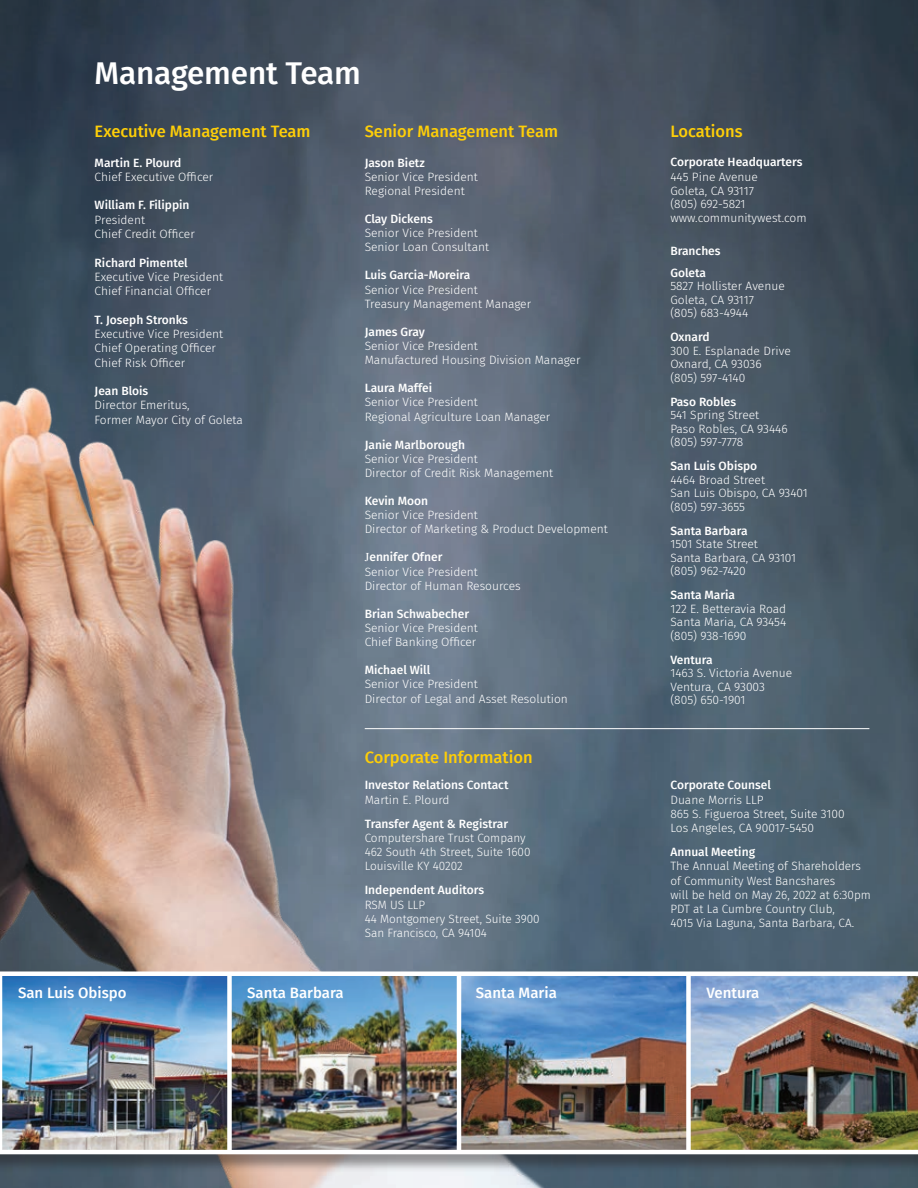
<style>
.page{position:relative;width:918px;height:1188px;background:#fff}
.page>*{position:absolute;margin:0;border:0;box-sizing:border-box;transform-origin:0 0}
.t1{font:500 31.5px "Fira Sans";letter-spacing:-.005em;color:#fff}
.t2{font:500 16.5px "Fira Sans";color:#fece08}
.t3{font:500 15px "Fira Sans";color:#fff}
.t4{font:300 12px/14.2px "Fira Sans";color:#fff}
.t5{font:500 12px/21.6px "Fira Sans";color:#fff}
.s1{font-family:"Times";font-weight:400}
.s2{font-weight:500}
</style>
<div class="page">
<img style="left:0;top:0;width:918px;height:1188px">
<img style="left:0;top:204px;width:579px;height:767px">
<img style="left:0;top:1173px;width:636px;height:15px">
<div style="left:0;top:1129px;width:918px;height:44px;background:#231f20;opacity:.45"></div>
<img style="left:2px;top:976px;width:916px;height:174px">
<hr style="left:365px;top:728px;width:504px;height:1px;background:#fff">
<div style="left:0;top:971px;width:918px;height:5px;background:#fff"></div>
<hr style="left:0;top:1150px;width:918px;height:4px;background:#fff">
<hr style="left:0;top:975px;width:2px;height:177px;background:#fff">
<div style="left:227px;top:975px;width:5px;height:177px;background:#fff"></div>
<hr style="left:457px;top:975px;width:4px;height:177px;background:#fff">
<div style="left:686px;top:975px;width:5px;height:177px;background:#fff"></div>
<h1 class="t1" style="left:95px;top:48px;width:268px">Management Team</h1>
<h2 class="t2" style="left:95px;top:118px;width:218px">Executive Management Team</h2>
<p class="t5" style="left:95px;top:151px;width:88px">Martin E. Plourd</p>
<p class="t4" style="left:95px;top:169px;width:120px">Chief Executive Officer</p>
<p class="t5" style="left:95px;top:194px;width:96px">William F. Filippin</p>
<p class="t4" style="left:95px;top:212px;width:102px">President<br>Chief Credit Officer</p>
<p class="t5" style="left:95px;top:251px;width:95px">Richard Pimentel</p>
<p class="t4" style="left:95px;top:270px;width:130px">Executive Vice President<br>Chief Financial Officer</p>
<p class="t5" style="left:95px;top:308px;width:95px">T. Joseph Stronks</p>
<p class="t4" style="left:95px;top:327px;width:130px">Executive Vice President<br>Chief Operating Officer<br>Chief Risk Officer</p>
<p class="t5" style="left:95px;top:379px;width:55px">Jean Blois</p>
<p class="t4" style="left:95px;top:398px;width:150px">Director Emeritus,<br>Former Mayor City of Goleta</p>
<h2 class="t2" style="left:365px;top:118px;width:195px">Senior Management Team</h2>
<p class="t5" style="left:365px;top:151px;width:62px">Jason Bietz</p>
<p class="t4" style="left:365px;top:169px;width:115px">Senior Vice President<br>Regional President</p>
<p class="t5" style="left:365px;top:207px;width:70px">Clay Dickens</p>
<p class="t4" style="left:365px;top:226px;width:126px">Senior Vice President<br>Senior Loan Consultant</p>
<p class="t5" style="left:365px;top:264px;width:107px">Luis Garcia-Moreira</p>
<p class="t4" style="left:365px;top:282px;width:168px">Senior Vice President<br>Treasury Management Manager</p>
<p class="t5" style="left:365px;top:320px;width:62px">James Gray</p>
<p class="t4" style="left:365px;top:339px;width:217px">Senior Vice President<br>Manufactured Housing Division Manager</p>
<p class="t5" style="left:365px;top:377px;width:69px">Laura Maffei</p>
<p class="t4" style="left:365px;top:395px;width:187px">Senior Vice President<br>Regional Agriculture Loan Manager</p>
<p class="t5" style="left:365px;top:433px;width:102px">Janie Marlborough</p>
<p class="t4" style="left:365px;top:451px;width:190px">Senior Vice President<br>Director of Credit Risk Management</p>
<p class="t5" style="left:365px;top:489px;width:65px">Kevin Moon</p>
<p class="t4" style="left:365px;top:508px;width:245px">Senior Vice President<br>Director of Marketing &amp; Product Development</p>
<p class="t4" style="left:365px;top:550px;width:157px"><span class="s1">J</span><span class="s2">ennifer Ofner<br></span>Senior Vice President<br>Director of Human Resources</p>
<p class="t5" style="left:365px;top:602px;width:106px">Brian Schwabecher</p>
<p class="t4" style="left:365px;top:621px;width:115px">Senior Vice President<br>Chief Banking Officer</p>
<p class="t5" style="left:365px;top:658px;width:67px">Michael Will</p>
<p class="t4" style="left:365px;top:677px;width:205px">Senior Vice President<br>Director of Legal and Asset Resolution</p>
<h2 class="t2" style="left:365px;top:744px;width:169px">Corporate Information</h2>
<p class="t5" style="left:365px;top:774px;width:145px">Investor Relations Contact</p>
<p class="t4" style="left:365px;top:792px;width:86px">Martin E. Plourd</p>
<p class="t5" style="left:365px;top:812px;width:145px">Transfer Agent &amp; Registrar</p>
<p class="t4" style="left:365px;top:831px;width:167px">Computershare Trust Company<br>462 South 4th Street, Suite 1600<br>Louisville KY 40202</p>
<p class="t5" style="left:365px;top:879px;width:121px">Independent Auditors</p>
<p class="t4" style="left:365px;top:897px;width:177px">RSM US LLP<br>44 Montgomery Street, Suite 3900<br>San Francisco, CA 94104</p>
<h2 class="t2" style="left:670px;top:118px;width:74px">Locations</h2>
<p class="t5" style="left:670px;top:150px;width:134px">Corporate Headquarters</p>
<p class="t4" style="left:670px;top:170px;width:138px;line-height:13.5px">445 Pine Avenue<br>Goleta, CA 93117<br>(805) 692-5821 www.communitywest.com</p>
<p class="t5" style="left:670px;top:239px;width:52px">Branches<br>Goleta</p>
<p class="t4" style="left:670px;top:279px;width:116px;line-height:13.5px">5827 Hollister Avenue<br>Goleta, CA 93117<br>(805) 683-4944</p>
<p class="t5" style="left:670px;top:325px;width:41px">Oxnard</p>
<p class="t4" style="left:670px;top:344px;width:122px;line-height:13.5px">300 E. Esplanade Drive<br>Oxnard, CA 93036 (805) 597-4140</p>
<p class="t5" style="left:670px;top:390px;width:67px">Paso Robles</p>
<p class="t4" style="left:670px;top:408px;width:119px;line-height:13.5px">541 Spring Street<br>Paso Robles, CA 93446 (805) 597-7778</p>
<p class="t5" style="left:670px;top:454px;width:88px">San Luis Obispo</p>
<p class="t4" style="left:670px;top:473px;width:139px;line-height:13.5px">4464 Broad Street<br>San Luis Obispo, CA 93401 (805) 597-3655</p>
<p class="t5" style="left:670px;top:519px;width:79px">Santa Barbara</p>
<p class="t4" style="left:670px;top:537px;width:127px;line-height:13.5px">1501 State Street<br>Santa Barbara, CA 93101 (805) 962-7420</p>
<p class="t5" style="left:670px;top:583px;width:66px">Santa Maria</p>
<p class="t4" style="left:670px;top:602px;width:117px;line-height:13.5px;text-align:justify">122 E. Betteravia Road Santa Maria, CA 93454 (805) 938-1690</p>
<p class="t5" style="left:670px;top:648px;width:44px">Ventura</p>
<p class="t4" style="left:670px;top:666px;width:123px;line-height:13.5px">1463 S. Victoria Avenue<br>Ventura, CA 93003 (805) 650-1901</p>
<p class="t5" style="left:670px;top:774px;width:102px">Corporate Counsel</p>
<p class="t4" style="left:670px;top:792px;width:176px">Duane Morris LLP<br>865 S. Figueroa Street, Suite 3100<br>Los Angeles, CA 90017-5450</p>
<p class="t5" style="left:670px;top:841px;width:86px">Annual Meeting</p>
<p class="t4" style="left:670px;top:859px;width:202px">The Annual Meeting of Shareholders of Community West Bancshares<br>will be held on May 26, 2022 at 6:30pm PDT at La Cumbre Country Club,<br>4015 Via Laguna, Santa Barbara, CA.</p>
<p class="t3" style="left:18px;top:981px;width:110px">San Luis Obispo</p>
<p class="t3" style="left:247px;top:981px;width:98px">Santa Barbara</p>
<p class="t3" style="left:476px;top:981px;width:82px">Santa Maria</p>
<p class="t3" style="left:706px;top:981px;width:54px">Ventura</p>
</div>
